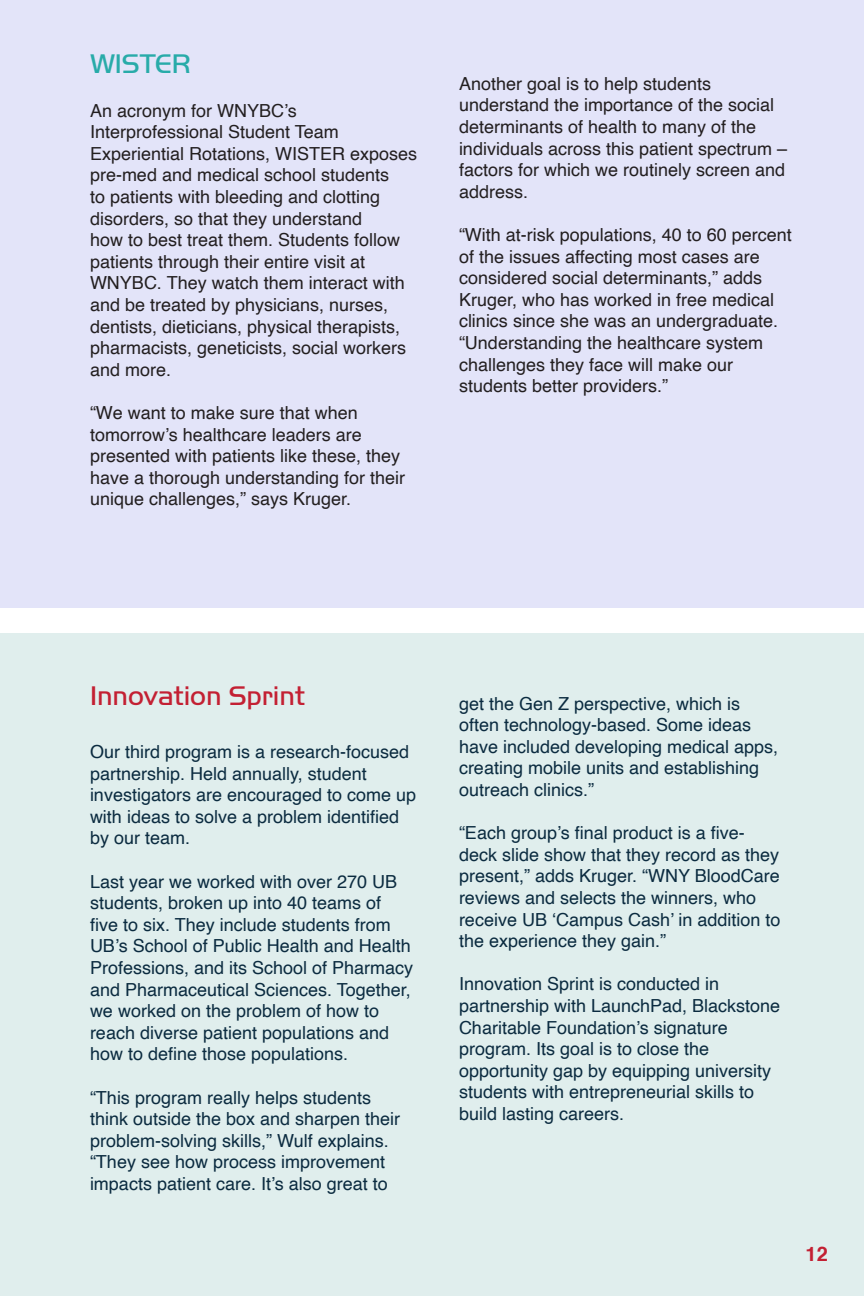
<style>
.page{position:relative;width:864px;height:1296px;background:#fff}
.page>*{position:absolute;margin:0;border:0;box-sizing:border-box;transform-origin:0 0}
.t1{font:300 28px "Handel Got D";color:#c32033}
.t2{font:300 28px "Handel Got D";color:#28aba9}
.t3{font:700 20px "Helvetica";color:#c32033}
.t4{font:18px/21.6px "Helvetica";color:#0b2b40}
.t5{font:18px/21.6px "Helvetica";color:#231f20}
</style>
<div class="page">
<div style="left:0;top:0;width:864px;height:608px;background:#e3e4f9"></div>
<div style="left:0;top:634px;width:864px;height:662px;background:#e0eeed"></div>
<p class="t2" style="left:90px;top:48px;width:102px">WISTER</p>
<p class="t5" style="left:90px;top:100px;width:329px">An acronym for WNYBC’s Interprofessional Student Team Experiential Rotations, WISTER exposes pre-med and medical school students<br>to patients with bleeding and clotting disorders, so that they understand<br>how to best treat them. Students follow patients through their entire visit at WNYBC. They watch them interact with and be treated by physicians, nurses, dentists, dieticians, physical therapists, pharmacists, geneticists, social workers and more.</p>
<p class="t5" style="left:90px;top:402px;width:317px">“We want to make sure that when tomorrow’s healthcare leaders are presented with patients like these, they have a thorough understanding for their unique challenges,” says Kruger.</p>
<p class="t5" style="left:459px;top:73px;width:330px">Another goal is to help students understand the importance of the social determinants of health to many of the individuals across this patient spectrum – factors for which we routinely screen and address.</p>
<p class="t5" style="left:459px;top:224px;width:334px">“With at-risk populations, 40 to 60 percent of the issues affecting most cases are considered social determinants,” adds Kruger, who has worked in free medical clinics since she was an undergraduate. “Understanding the healthcare system challenges they face will make our students better providers.”</p>
<p class="t1" style="left:90px;top:680px;width:217px">Innovation Sprint</p>
<p class="t4" style="left:90px;top:741px;width:328px">Our third program is a research-focused partnership. Held annually, student investigators are encouraged to come up with ideas to solve a problem identified by our team.</p>
<p class="t4" style="left:90px;top:871px;width:325px">Last year we worked with over 270 UB students, broken up into 40 teams of five to six. They include students from UB’s School of Public Health and Health Professions, and its School of Pharmacy and Pharmaceutical Sciences. Together, we worked on the problem of how to reach diverse patient populations and how to define those populations.</p>
<p class="t4" style="left:90px;top:1087px;width:312px">“This program really helps students think outside the box and sharpen their problem-solving skills,” Wulf explains. “They see how process improvement impacts patient care. It’s also great to</p>
<p class="t4" style="left:459px;top:693px;width:321px">get the Gen Z perspective, which is often technology-based. Some ideas have included developing medical apps, creating mobile units and establishing outreach clinics.”</p>
<p class="t4" style="left:459px;top:823px;width:323px">“Each group’s final product is a five&shy;deck slide show that they record as they present,” adds Kruger. “WNY BloodCare reviews and selects the winners, who receive UB ‘Campus Cash’ in addition to the experience they gain.”</p>
<p class="t4" style="left:459px;top:974px;width:323px">Innovation Sprint is conducted in partnership with LaunchPad, Blackstone Charitable Foundation’s signature program. Its goal is to close the opportunity gap by equipping university students with entrepreneurial skills to build lasting careers.</p>
<p class="t3" style="left:806px;top:1238px;width:24px">12</p>
</div>
